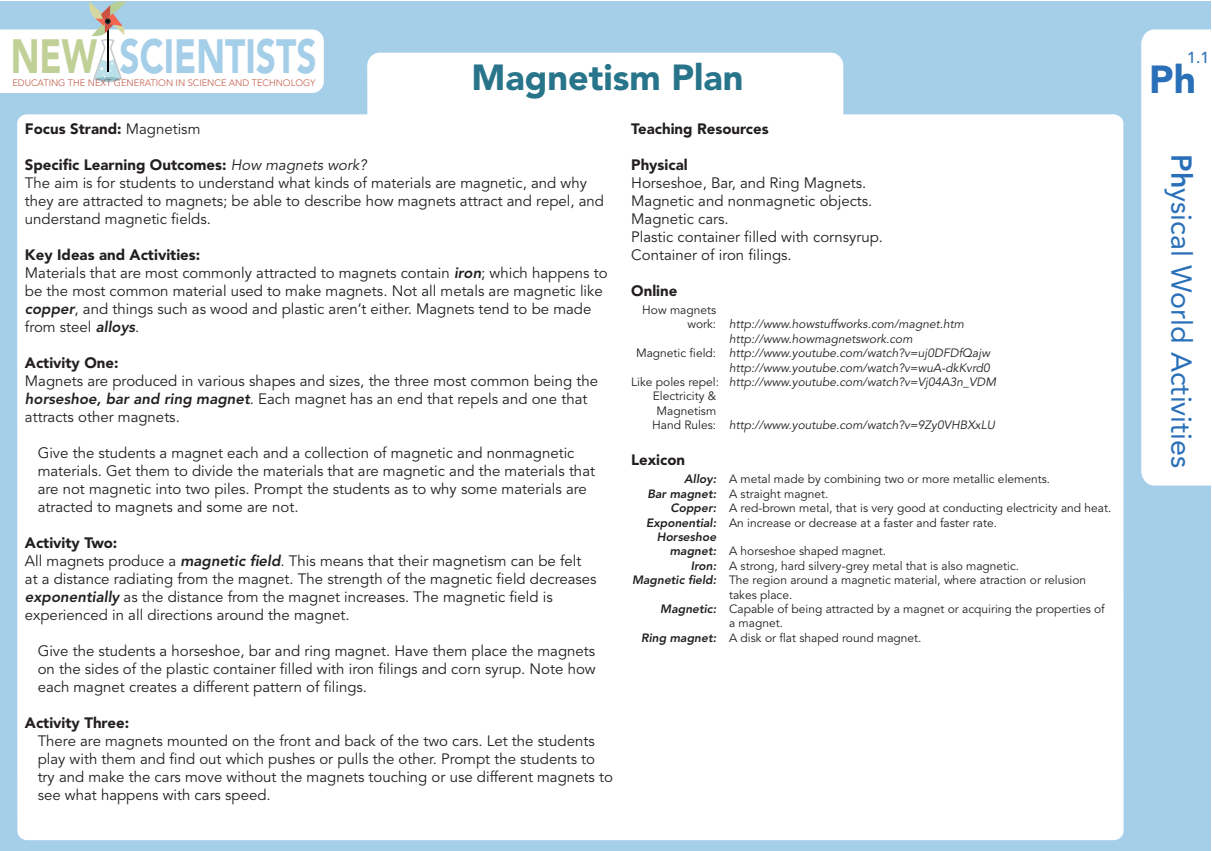
<style>
.page{position:relative;width:1212px;height:851px;background:#fff}
.page>*{position:absolute;margin:0;border:0;box-sizing:border-box;transform-origin:0 0}
.t1{font:900 47.55px "Avenir LT Std";color:#a5cee8;scale:.74 1}
.t2{font:900 47.55px "Avenir LT Std";color:#c1d097;scale:.74 1}
.t3{font:900 38.85px "Avenir LT Std";color:#2a70b8}
.t4{font:900 36px "Avenir LT Std";color:#28748a}
.t5{font:28.65px "Avenir LT Std";color:#2a70b8}
.t6{font:500 15.9px "Avenir LT Std";color:#2a70b8}
.t7{font:15px/18px "Avenir LT Std";color:#231f20}
.t8{font:900 15px "Avenir LT Std";color:#231f20}
.t9{font:12px/14.4px "Avenir LT Std";color:#231f20}
.t10{font:italic 12px "Avenir LT Std";color:#231f20}
.t11{font:italic 800 12px "Avenir LT Std";color:#231f20}
.t12{font:300 9.3px "Avenir LT Std";color:#c45a4a}
.s1{font-weight:400}
.s2{font-weight:900}
.s3{font-style:italic}
.s4{font-weight:800;font-style:italic}
.s5{font-style:normal}
.s6{font-weight:800}
</style>
<div class="page">
<div style="left:0;top:1px;width:1210px;height:849px;background:#a5cee8"></div>
<div style="left:367px;top:53px;width:476px;height:61px;background:#fff"></div>
<div style="left:17px;top:114px;width:1106px;height:726px;background:#fff;border-radius:10px"></div>
<div style="left:1141px;top:29px;width:69px;height:456px;background:#fff"></div>
<svg style="left:0;top:1px;width:324px;height:92px"></svg>
<h1 class="t1" style="left:119px;top:28px;width:268px">SCIENTISTS</h1>
<h1 class="t2" style="left:11px;top:28px;width:118px">NEW</h1>
<p class="t12" style="left:12px;top:77px;width:305px">EDUCATING THE NEXT GENERATION IN SCIENCE AND TECHNOLOGY</p>
<h3 class="t4" style="left:471px;top:56px;width:274px">Magnetism Plan</h3>
<p class="t8" style="left:25px;top:120px;width:177px">Focus Strand: <span class="s1">Magnetism</span></p>
<p class="t7" style="left:25px;top:156px;width:581px"><span class="s2">Specific Learning Outcomes:</span> <span class="s3">How magnets work?<br></span>The aim is for students to understand what kinds of materials are magnetic, and why they are attracted to magnets; be able to describe how magnets attract and repel, and understand magnetic fields.</p>
<p class="t7" style="left:25px;top:246px;width:584px"><span class="s2">Key Ideas and Activities:<br></span>Materials that are most commonly attracted to magnets contain <span class="s4">iron</span>; which happens to be the most common material used to make magnets. Not all metals are magnetic like <span class="s4">copper</span>, and things such as wood and plastic aren’t either. Magnets tend to be made from steel <span class="s4">alloys</span>.</p>
<p class="t8" style="left:25px;top:354px;width:95px">Activity One:</p>
<p class="t7" style="left:25px;top:372px;width:575px">Magnets are produced in various shapes and sizes, the three most common being the <span class="s4">horseshoe, bar and ring magnet</span>. Each magnet has an end that repels and one that attracts other magnets.</p>
<p class="t7" style="left:38px;top:444px;width:559px">Give the students a magnet each and a collection of magnetic and nonmagnetic materials. Get them to divide the materials that are magnetic and the materials that are not magnetic into two piles. Prompt the students as to why some materials are atracted to magnets and some are not.</p>
<p class="t7" style="left:25px;top:534px;width:573px"><span class="s2">Activity Two:<br></span>All magnets produce a <span class="s4">magnetic field</span>. This means that their magnetism can be felt at a distance radiating from the magnet. The strength of the magnetic field decreases <span class="s4">exponentially</span> as the distance from the magnet increases. The magnetic field is experienced in all directions around the magnet.</p>
<p class="t7" style="left:38px;top:642px;width:559px;text-align:justify">Give the students a horseshoe, bar and ring magnet. Have them place the magnets on the sides of the plastic container filled with iron filings and corn syrup. Note how each magnet creates a different pattern of filings.</p>
<p class="t8" style="left:25px;top:714px;width:106px">Activity Three:</p>
<p class="t7" style="left:38px;top:732px;width:577px">There are magnets mounted on the front and back of the two cars. Let the students play with them and find out which pushes or pulls the other. Prompt the students to try and make the cars move without the magnets touching or use different magnets to see what happens with cars speed.</p>
<p class="t8" style="left:631px;top:120px;width:139px">Teaching Resources</p>
<p class="t8" style="left:631px;top:156px;width:58px">Physical</p>
<p class="t7" style="left:631px;top:174px;width:253px">Horseshoe, Bar, and Ring Magnets.<br>Magnetic and nonmagnetic objects.<br>Magnetic cars.<br>Plastic container filled with cornsyrup.<br>Container of iron filings.</p>
<p class="t8" style="left:631px;top:282px;width:48px">Online</p>
<p class="t9" style="left:642px;top:303px;width:76px">How magnets</p>
<p class="t10" style="left:687px;top:317px;width:278px"><span class="s5">work:</span> http://www.howstuffworks.com/magnet.htm</p>
<p class="t10" style="left:729px;top:332px;width:185px">http://www.howmagnetswork.com</p>
<p class="t10" style="left:636px;top:346px;width:355px"><span class="s5">Magnetic field:</span> http://www.youtube.com/watch?v=uj0DFDfQajw</p>
<p class="t10" style="left:729px;top:360px;width:262px">http://www.youtube.com/watch?v=wuA-dkKvrd0</p>
<p class="t10" style="left:631px;top:375px;width:366px"><span class="s5">Like poles repel:</span> http://www.youtube.com/watch?v=Vj04A3n_VDM</p>
<p class="t9" style="left:653px;top:389px;width:65px">Electricity &amp;</p>
<p class="t9" style="left:656px;top:404px;width:61px">Magnetism</p>
<p class="t10" style="left:652px;top:418px;width:344px"><span class="s5">Hand Rules:</span> http://www.youtube.com/watch?v=9Zy0VHBXxLU</p>
<p class="t8" style="left:631px;top:451px;width:55px">Lexicon</p>
<p class="t9" style="left:647px;top:472px;width:404px;text-indent:37px"><span class="s4">Alloy:</span> A metal made by combining two or more metallic elements.<br><span class="s4">Bar magnet:</span> A straight magnet.</p>
<p class="t9" style="left:670px;top:501px;width:442px"><span class="s4">Copper:</span> A red-brown metal, that is very good at conducting electricity and heat.</p>
<p class="t9" style="left:646px;top:515px;width:352px"><span class="s4">Exponential:</span> An increase or decrease at a faster and faster rate.</p>
<p class="t11" style="left:657px;top:532px;width:61px">Horseshoe</p>
<p class="t9" style="left:670px;top:544px;width:218px"><span class="s4">magnet:</span> A horseshoe shaped magnet.</p>
<p class="t9" style="left:691px;top:558px;width:330px"><span class="s4">Iron:</span> A strong, hard silvery-grey metal that is also magnetic.</p>
<p class="t9" style="left:632px;top:573px;width:456px"><span class="s4">Magnetic field:</span> The region around a magnetic material, where atraction or relusion</p>
<p class="t9" style="left:729px;top:587px;width:65px">takes place.</p>
<p class="t9" style="left:660px;top:602px;width:446px"><span class="s4">Magnetic:</span> Capable of being attracted by a magnet or acquiring the properties of</p>
<p class="t9" style="left:729px;top:616px;width:56px">a magnet.</p>
<p class="t9" style="left:641px;top:630px;width:282px"><span class="s4">Ring magnet:</span> A disk or flat shaped round magnet.</p>
<p class="t6" style="left:1187px;top:51px;width:24px">1.1</p>
<h2 class="t3" style="left:1149px;top:56px;width:48px">Ph</h2>
<h3 class="t5" style="left:1193px;top:154px;width:315px;rotate:90deg"><span class="s6">Ph</span>ysical World Activities</h3>
</div>
